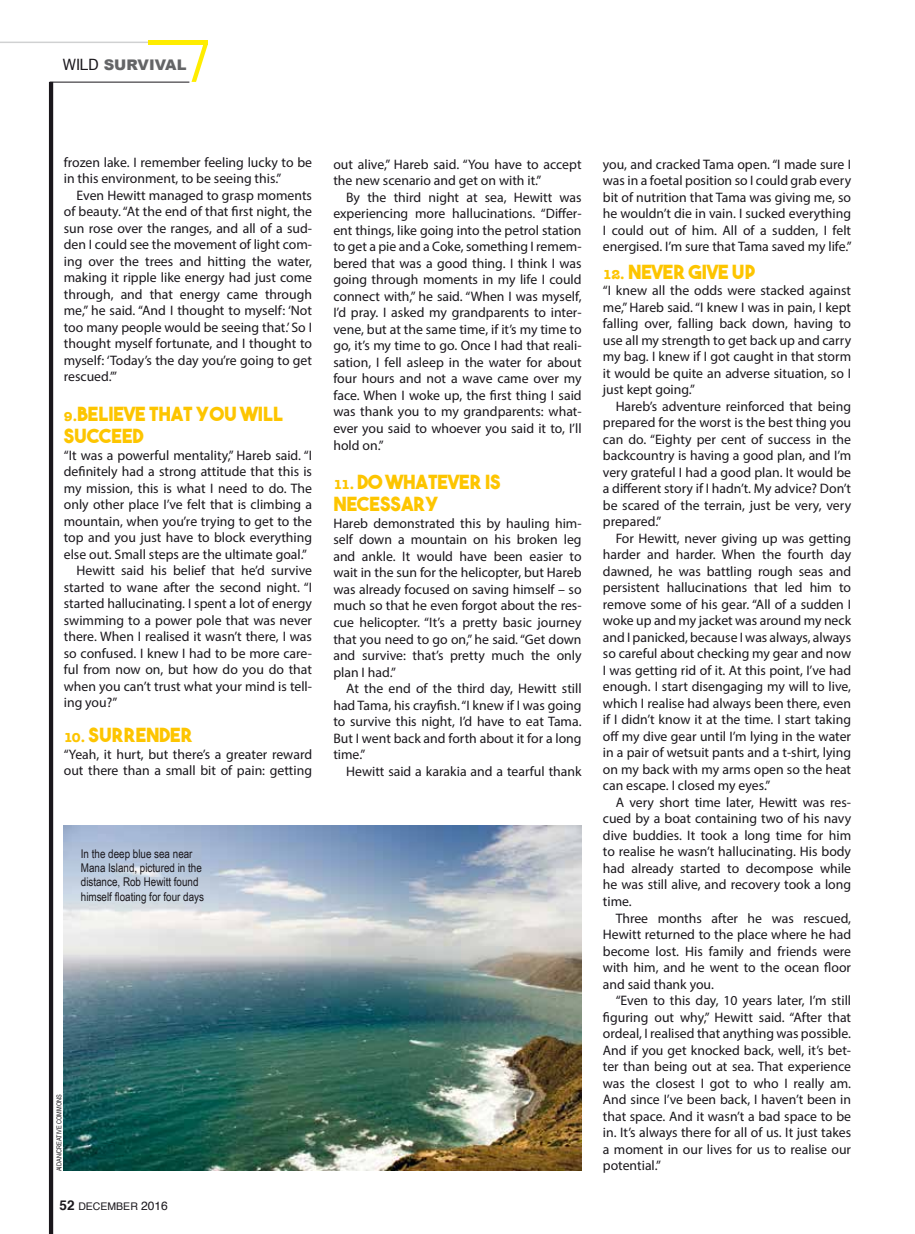
<style>
.page{position:relative;width:915px;height:1234px;background:#fff}
.page>*{position:absolute;margin:0;border:0;box-sizing:border-box;transform-origin:0 0}
.t1{font:19.35px/22.6px "The Bold Font";color:#fdc500}
.t2{font:900 14.7px "Arial";color:#646567}
.t3{font:13.8px/16.5px "Myriad Pro";color:#1a171c;text-align:justify}
.t4{font:12px/14.4px "Arial Narrow";color:#1a171c}
.t5{font:10.5px "Helvetica";color:#1a171c}
.t6{font:6.75px "Arial Narrow";color:#1a171c}
.s1{font-family:"Geneva";font-weight:400;color:#1a171c}
.s2{font-family:"American Typewriter";font-weight:700;font-size:13.5px}
.s3{font-weight:700;font-size:13.5px}
.s4{font-size:12px}
</style>
<div class="page">
<hr style="left:50px;top:82px;width:139px;height:1px;background:#1a171c">
<hr style="left:0;top:42px;width:185px;height:1px;background:#d0d1d2">
<svg style="left:191px;top:45px;width:17px;height:37px"></svg>
<div style="left:148px;top:40px;width:60px;height:5px;background:#ffed00"></div>
<hr style="left:49px;top:82px;width:4px;height:1151px;background:#1a171c">
<img style="left:64px;top:825px;width:517px;height:345px">
<p class="t2" style="left:63px;top:54px;width:125px"><span class="s1">WILD</span> SURVIVAL</p>
<p class="t3" style="left:64px;top:153px;width:250px">frozen lake. I remember feeling lucky to be in this environment, to be seeing this.”</p>
<p class="t3" style="left:64px;top:186px;width:250px;text-indent:13px">Even Hewitt managed to grasp moments of beauty. “At the end of that first night, the sun rose over the ranges, and all of a sud&shy;den I could see the movement of light com&shy;ing over the trees and hitting the water, making it ripple like energy had just come through, and that energy came through me,” he said. “And I thought to myself: ‘Not too many people would be seeing that.’ So I thought myself fortunate, and I thought to myself: ‘Today’s the day you’re going to get rescued.’”</p>
<h1 class="t1" style="left:64px;top:402px;width:220px"><span class="s2">9.</span>BELIEVE THAT YOU WILL<br>SUCCEED</h1>
<p class="t3" style="left:64px;top:446px;width:250px">“It was a powerful mentality,” Hareb said. “I</p>
<p class="t3" style="left:64px;top:463px;width:250px">definitely had a strong attitude that this is</p>
<p class="t3" style="left:64px;top:479px;width:249px">my mission, this is what I need to do. The</p>
<p class="t3" style="left:64px;top:496px;width:250px">only other place I’ve felt that is climbing a</p>
<p class="t3" style="left:64px;top:512px;width:250px">mountain, when you’re trying to get to the</p>
<p class="t3" style="left:64px;top:529px;width:250px">top and you just have to block everything</p>
<p class="t3" style="left:64px;top:545px;width:244px">else out. Small steps are the ultimate goal.”</p>
<p class="t3" style="left:77px;top:562px;width:237px">Hewitt said his belief that he’d survive</p>
<p class="t3" style="left:64px;top:578px;width:250px">started to wane after the second night. “I</p>
<p class="t3" style="left:64px;top:595px;width:250px">started hallucinating. I spent a lot of energy</p>
<p class="t3" style="left:64px;top:611px;width:250px">swimming to a power pole that was never</p>
<p class="t3" style="left:64px;top:628px;width:250px">there. When I realised it wasn’t there, I was</p>
<p class="t3" style="left:64px;top:644px;width:250px">so confused. I knew I had to be more care-</p>
<p class="t3" style="left:64px;top:661px;width:250px">ful from now on, but how do you do that</p>
<p class="t3" style="left:64px;top:677px;width:250px">when you can’t trust what your mind is tell-</p>
<p class="t3" style="left:64px;top:694px;width:55px">ing you?”</p>
<h1 class="t1" style="left:64px;top:723px;width:130px"><span class="s2">10.</span> SURRENDER</h1>
<p class="t3" style="left:64px;top:745px;width:250px">“Yeah, it hurt, but there’s a greater reward out there than a small bit of pain: getting</p>
<p class="t4" style="left:81px;top:845px;width:125px">In the deep blue sea near<br>Mana Island, pictured in the distance, Rob Hewitt found himself floating for four days</p>
<p class="t6" style="left:54px;top:1170px;width:78px;rotate:-90deg">AIDAN/CREATIVE COMMONS</p>
<p class="t5" style="left:60px;top:1199px;width:110px"><span class="s3">52</span> DECEMBER <span class="s4">2016</span></p>
<p class="t3" style="left:333px;top:156px;width:250px">out alive,” Hareb said. “You have to accept the new scenario and get on with it.”</p>
<p class="t3" style="left:333px;top:189px;width:250px;text-indent:13px">By the third night at sea, Hewitt was experiencing more hallucinations. “Differ&shy;ent things, like going into the petrol station to get a pie and a Coke, something I remem&shy;bered that was a good thing. I think I was going through moments in my life I could connect with,” he said. “When I was myself, I’d pray. I asked my grandparents to inter&shy;vene, but at the same time, if it’s my time to go, it’s my time to go. Once I had that reali&shy;sation, I fell asleep in the water for about four hours and not a wave came over my face. When I woke up, the first thing I said was thank you to my grandparents: what&shy;ever you said to whoever you said it to, I’ll hold on.”</p>
<h1 class="t1" style="left:333px;top:470px;width:169px"><span class="s2">11.</span> DO WHATEVER IS<br>NECESSARY</h1>
<p class="t3" style="left:333px;top:514px;width:250px">Hareb demonstrated this by hauling him&shy;self down a mountain on his broken leg and ankle. It would have been easier to wait in the sun for the helicopter, but Hareb was already focused on saving himself – so much so that he even forgot about the res&shy;cue helicopter. “It’s a pretty basic journey that you need to go on,” he said. “Get down and survive: that’s pretty much the only plan I had.”</p>
<p class="t3" style="left:333px;top:679px;width:250px;text-indent:13px">At the end of the third day, Hewitt still had Tama, his crayfish. “I knew if I was going to survive this night, I’d have to eat Tama.<br>But I went back and forth about it for a long time.”</p>
<p class="t3" style="left:346px;top:762px;width:237px">Hewitt said a karakia and a tearful thank</p>
<p class="t3" style="left:602px;top:156px;width:250px">you, and cracked Tama open. “I made sure I was in a foetal position so I could grab every bit of nutrition that Tama was giving me, so he wouldn’t die in vain. I sucked everything I could out of him. All of a sudden, I felt energised. I’m sure that Tama saved my life.”</p>
<h1 class="t1" style="left:602px;top:260px;width:154px"><span class="s2">12.</span> NEVER GIVE UP</h1>
<p class="t3" style="left:602px;top:282px;width:250px">“I knew all the odds were stacked against me,” Hareb said. “I knew I was in pain, I kept falling over, falling back down, having to use all my strength to get back up and carry my bag. I knew if I got caught in that storm it would be quite an adverse situation, so I just kept going.”</p>
<p class="t3" style="left:602px;top:397px;width:250px;text-indent:13px">Hareb’s adventure reinforced that being prepared for the worst is the best thing you can do. “Eighty per cent of success in the backcountry is having a good plan, and I’m very grateful I had a good plan. It would be a different story if I hadn’t. My advice? Don’t be scared of the terrain, just be very, very prepared.”</p>
<p class="t3" style="left:602px;top:529px;width:250px;text-indent:13px">For Hewitt, never giving up was getting harder and harder. When the fourth day dawned, he was battling rough seas and persistent hallucinations that led him to remove some of his gear. “All of a sudden I woke up and my jacket was around my neck and I panicked, because I was always, always so careful about checking my gear and now I was getting rid of it. At this point, I’ve had enough. I start disengaging my will to live, which I realise had always been there, even if I didn’t know it at the time. I start taking off my dive gear until I’m lying in the water in a pair of wetsuit pants and a t-shirt, lying on my back with my arms open so the heat can escape. I closed my eyes.”</p>
<p class="t3" style="left:602px;top:793px;width:250px;text-indent:13px">A very short time later, Hewitt was res&shy;cued by a boat containing two of his navy dive buddies. It took a long time for him to realise he wasn’t hallucinating. His body had already started to decompose while he was still alive, and recovery took a long time.</p>
<p class="t3" style="left:602px;top:909px;width:250px;text-indent:13px">Three months after he was rescued, Hewitt returned to the place where he had become lost. His family and friends were with him, and he went to the ocean floor and said thank you.</p>
<p class="t3" style="left:602px;top:991px;width:250px;text-indent:13px">“Even to this day, 10 years later, I’m still figuring out why,” Hewitt said. “After that ordeal, I realised that anything was possible.<br>And if you get knocked back, well, it’s bet&shy;ter than being out at sea. That experience was the closest I got to who I really am.<br>And since I’ve been back, I haven’t been in that space. And it wasn’t a bad space to be in. It’s always there for all of us. It just takes a moment in our lives for us to realise our potential.”</p>
</div>
